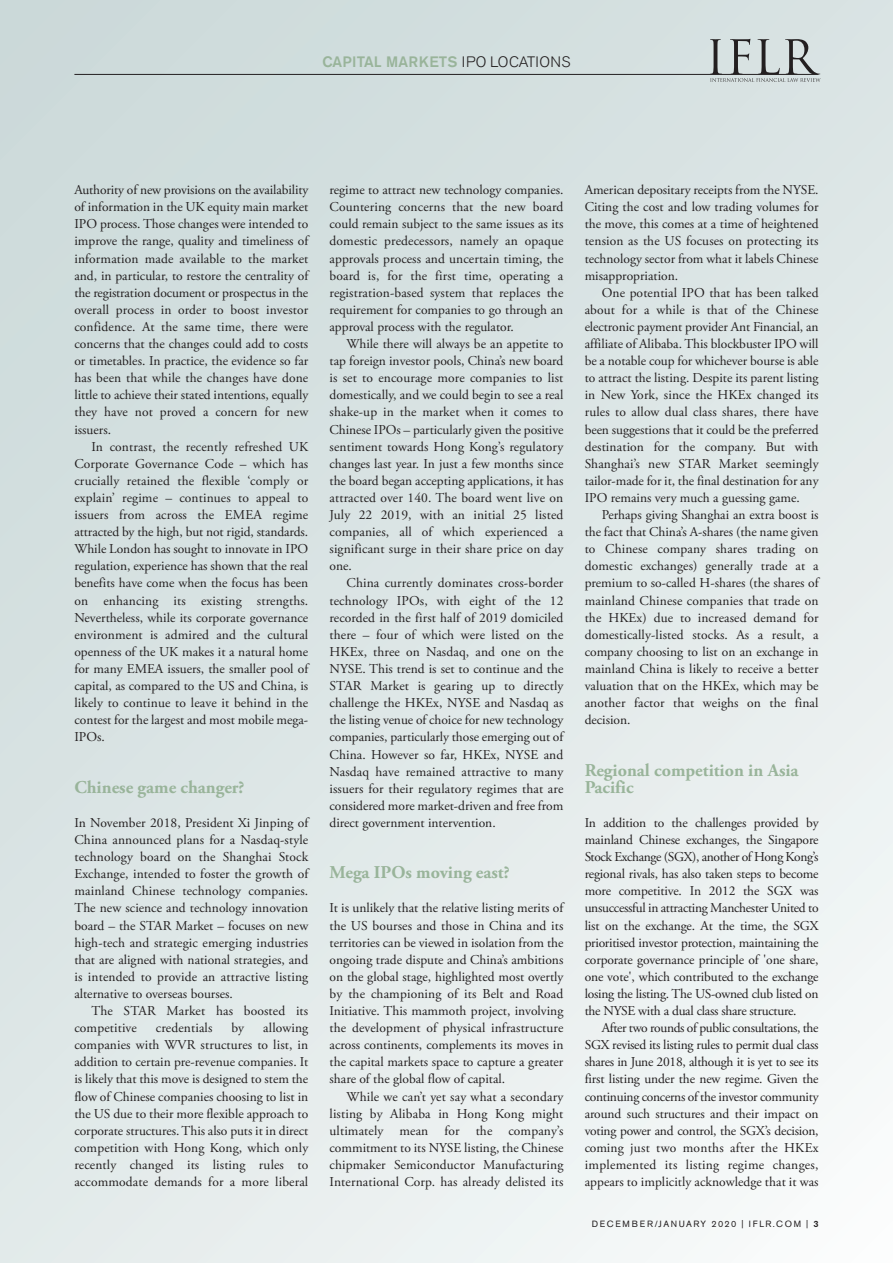
<style>
.page{position:relative;width:893px;height:1263px;background:#fff}
.page>*{position:absolute;margin:0;border:0;box-sizing:border-box;transform-origin:0 0}
.t1{font:700 18px/17.1px "Adobe Garamond Pro";color:#99b49a}
.t2{font:500 15px "Akzidenz Grotesk Pro";letter-spacing:.01em;color:#99b49a}
.t3{font:13.5px/17.1px "Adobe Garamond Pro";color:#231f20;text-align:justify}
.t4{font:9px "Akzidenz Grotesk Pro";letter-spacing:.18em;color:#231f20}
.s1{font-weight:300;color:#231f20}
.s2{font-weight:500}
</style>
<div class="page">
<div style="left:0;top:0;width:893px;height:1263px;background:linear-gradient(to bottom,#d0dddd,#eef3f2)"></div>
<hr style="left:74px;top:74px;width:745px;height:1px;background:#231f20">
<svg style="left:710px;top:39px;width:111px;height:43px;background:#b0b8b8"></svg>
<p class="t2" style="left:322px;top:56px;width:250px">CAPITAL MARKETS <span class="s1">IPO LOCATIONS</span></p>
<p class="t3" style="left:74px;top:182px;width:235px">Authority of new provisions on the availability of information in the UK equity main market IPO process. Those changes were intended to improve the range, quality and timeliness of information made available to the market and, in particular, to restore the centrality of the registration document or prospectus in the overall process in order to boost investor confidence. At the same time, there were concerns that the changes could add to costs or timetables. In practice, the evidence so far has been that while the changes have done little to achieve their stated intentions, equally they have not proved a concern for new issuers.</p>
<p class="t3" style="left:74px;top:439px;width:235px;text-indent:17px">In contrast, the recently refreshed UK Corporate Governance Code – which has crucially retained the flexible ‘comply or explain’ regime – continues to appeal to issuers from across the EMEA regime attracted by the high, but not rigid, standards.<br>While London has sought to innovate in IPO regulation, experience has shown that the real benefits have come when the focus has been on enhancing its existing strengths.<br>Nevertheless, while its corporate governance environment is admired and the cultural openness of the UK makes it a natural home for many EMEA issuers, the smaller pool of capital, as compared to the US and China, is likely to continue to leave it behind in the contest for the largest and most mobile mega-IPOs.</p>
<h1 class="t1" style="left:74px;top:780px;width:172px">Chinese game changer?</h1>
<p class="t3" style="left:74px;top:815px;width:235px">In November 2018, President Xi Jinping of China announced plans for a Nasdaq-style technology board on the Shanghai Stock Exchange, intended to foster the growth of mainland Chinese technology companies.<br>The new science and technology innovation board – the STAR Market – focuses on new high-tech and strategic emerging industries that are aligned with national strategies, and is intended to provide an attractive listing alternative to overseas bourses.</p>
<p class="t3" style="left:74px;top:1003px;width:235px;text-indent:17px">The STAR Market has boosted its competitive</p>
<p class="t3" style="left:74px;top:1020px;width:235px;text-indent:189px">allowing companies with WVR structures to list, in addition to certain pre-revenue companies. It is likely that this move is designed to stem the flow of Chinese companies choosing to list in the US due to their more flexible approach to corporate structures. This also puts it in direct competition with Hong Kong, which only recently changed its listing rules to accommodate demands for a more liberal</p>
<p class="t3" style="left:156px;top:1020px;width:58px">credentials</p>
<p class="t3" style="left:232px;top:1020px;width:14px">by</p>
<p class="t3" style="left:330px;top:182px;width:235px">regime to attract new technology companies.<br>Countering concerns that the new board could remain subject to the same issues as its domestic predecessors, namely an opaque approvals process and uncertain timing, the board is, for the first time, operating a registration-based system that replaces the requirement for companies to go through an approval process with the regulator.</p>
<p class="t3" style="left:330px;top:336px;width:235px;text-indent:17px">While there will always be an appetite to tap foreign investor pools, China’s new board is set to encourage more companies to list domestically, and we could begin to see a real shake-up in the market when it comes to Chinese IPOs – particularly given the positive sentiment towards Hong Kong’s regulatory changes last year. In just a few months since the board began accepting applications, it has attracted over 140. The board went live on July 22 2019, with an initial 25 listed companies, all of which experienced a significant surge in their share price on day one.</p>
<p class="t3" style="left:330px;top:576px;width:235px;text-indent:17px">China currently dominates cross-border technology IPOs, with eight of the 12 recorded in the first half of 2019 domiciled there – four of which were listed on the HKEx, three on Nasdaq, and one on the NYSE. This trend is set to continue and the STAR Market is gearing up to directly challenge the HKEx, NYSE and Nasdaq as the listing venue of choice for new technology companies, particularly those emerging out of China. However so far, HKEx, NYSE and Nasdaq have remained attractive to many issuers for their regulatory regimes that are considered more market-driven and free from direct government intervention.</p>
<h1 class="t1" style="left:330px;top:865px;width:182px">Mega IPOs moving east?</h1>
<p class="t3" style="left:330px;top:901px;width:235px">It is unlikely that the relative listing merits of the US bourses and those in China and its territories can be viewed in isolation from the ongoing trade dispute and China’s ambitions on the global stage, highlighted most overtly by the championing of its Belt and Road Initiative. This mammoth project, involving the development of physical infrastructure across continents, complements its moves in the capital markets space to capture a greater share of the global flow of capital.</p>
<p class="t3" style="left:330px;top:1089px;width:235px;text-indent:17px">While we can’t yet say what a secondary listing by Alibaba in Hong Kong might ultimately mean for the company’s commitment to its NYSE listing, the Chinese chipmaker Semiconductor Manufacturing International Corp. has already delisted its</p>
<p class="t3" style="left:585px;top:182px;width:235px">American depositary receipts from the NYSE.<br>Citing the cost and low trading volumes for the move, this comes at a time of heightened tension as the US focuses on protecting its technology sector from what it labels Chinese misappropriation.</p>
<p class="t3" style="left:585px;top:285px;width:235px;text-indent:17px">One potential IPO that has been talked about for a while is that of the Chinese electronic payment provider Ant Financial, an affiliate of Alibaba. This blockbuster IPO will be a notable coup for whichever bourse is able to attract the listing. Despite its parent listing in New York, since the HKEx changed its rules to allow dual class shares, there have been suggestions that it could be the preferred destination for the company. But with Shanghai’s new STAR Market seemingly tailor-made for it, the final destination for any IPO remains very much a guessing game.</p>
<p class="t3" style="left:585px;top:507px;width:235px;text-indent:17px">Perhaps giving Shanghai an extra boost is the fact that China’s A-shares (the name given to Chinese company shares trading on domestic exchanges) generally trade at a premium to so-called H-shares (the shares of mainland Chinese companies that trade on the HKEx) due to increased demand for domestically-listed stocks. As a result, a company choosing to list on an exchange in mainland China is likely to receive a better valuation that on the HKEx, which may be another factor that weighs on the final decision.</p>
<h1 class="t1" style="left:585px;top:763px;width:215px">Regional competition in Asia<br>Pacific</h1>
<p class="t3" style="left:585px;top:815px;width:235px">In addition to the challenges provided by mainland Chinese exchanges, the Singapore Stock Exchange (SGX), another of Hong Kong’s regional rivals, has also taken steps to become more competitive. In 2012 the SGX was unsuccessful in attracting Manchester United to list on the exchange. At the time, the SGX prioritised investor protection, maintaining the corporate governance principle of 'one share, one vote', which contributed to the exchange losing the listing. The US-owned club listed on the NYSE with a dual class share structure.</p>
<p class="t3" style="left:585px;top:1020px;width:235px;text-indent:17px">After two rounds of public consultations, the SGX revised its listing rules to permit dual class shares in June 2018, although it is yet to see its first listing under the new regime. Given the continuing concerns of the investor community around such structures and their impact on voting power and control, the SGX’s decision, coming just two months after the HKEx implemented its listing regime changes, appears to implicitly acknowledge that it was</p>
<p class="t4" style="left:592px;top:1221px;width:228px">DECEMBER/JANUARY 2020 | IFLR.COM | <span class="s2">3</span></p>
</div>
